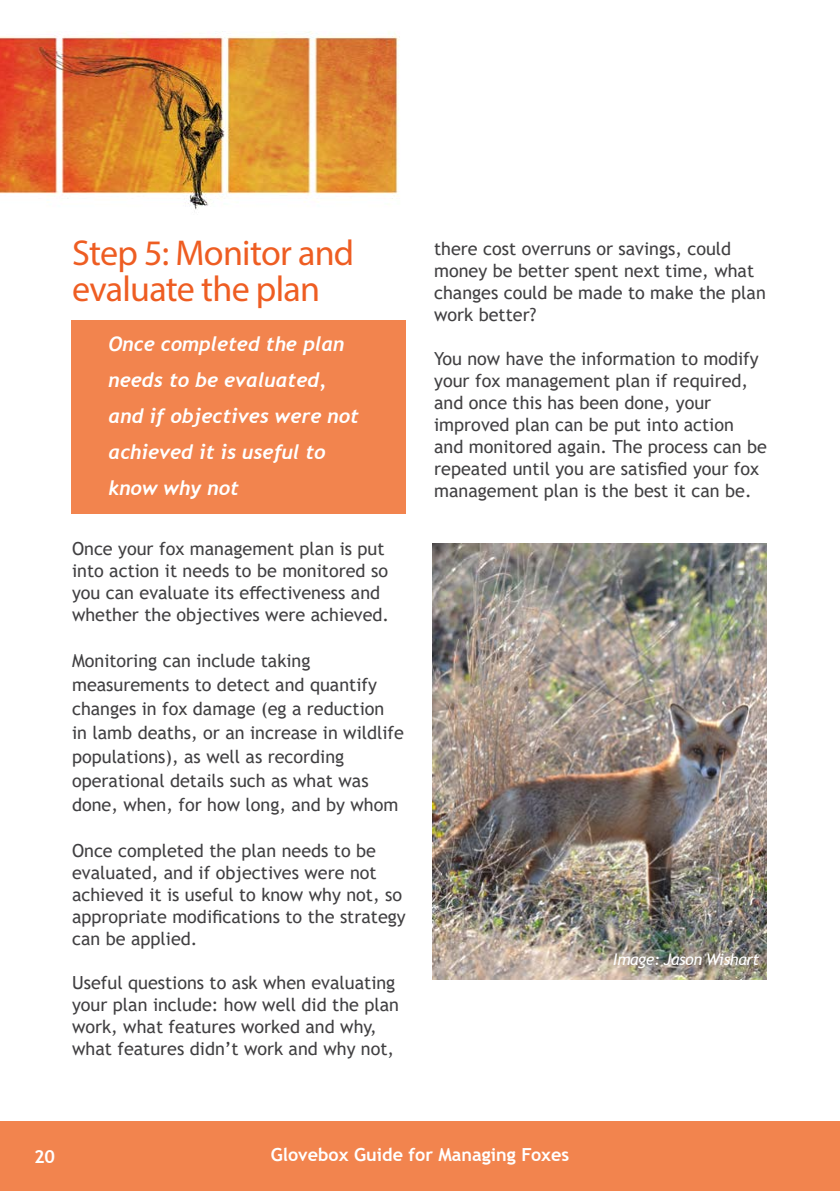
<style>
.page{position:relative;width:840px;height:1191px;background:#fff}
.page>*{position:absolute;margin:0;border:0;box-sizing:border-box;transform-origin:0 0}
.t1{font:36px/36px "Myriad Pro";letter-spacing:-.02em;color:#ee5d22}
.t2{font:italic 700 20px/36px "Trebuchet";color:#fff}
.t3{font:18px/22px "Trebuchet MS";color:#414042}
.t4{font:700 18px "Trebuchet MS";color:#fff}
.t5{font:italic 16px "Trebuchet MS";letter-spacing:-.025em;color:#fff}
</style>
<div class="page">
<div style="left:0;top:1121px;width:839px;height:70px;background:#f2844e"></div>
<img style="left:0;top:31px;width:400px;height:181px">
<div style="left:71px;top:320px;width:334px;height:194px;background:#f2844e"></div>
<img style="left:432px;top:544px;width:334px;height:435px">
<h1 class="t1" style="left:72px;top:234px;width:283px">Step 5: Monitor and evaluate the plan</h1>
<p class="t2" style="left:108px;top:326px;width:252px">Once completed the plan needs to be evaluated, and if objectives were not achieved it is useful to know why not</p>
<p class="t3" style="left:72px;top:537px;width:318px">Once your fox management plan is put into action it needs to be monitored so you can evaluate its effectiveness and whether the objectives were achieved.</p>
<p class="t3" style="left:72px;top:648px;width:333px;line-height:24px">Monitoring can include taking measurements to detect and quantify changes in fox damage (eg a reduction<br>in lamb deaths, or an increase in wildlife populations), as well as recording operational details such as what was done, when, for how long, and by whom</p>
<p class="t3" style="left:72px;top:839px;width:335px">Once completed the plan needs to be evaluated, and if objectives were not achieved it is useful to know why not, so appropriate modifications to the strategy can be applied.</p>
<p class="t3" style="left:72px;top:971px;width:328px">Useful questions to ask when evaluating your plan include: how well did the plan work, what features worked and why, what features didn’t work and why not,</p>
<p class="t3" style="left:434px;top:238px;width:333px">there cost overruns or savings, could money be better spent next time, what changes could be made to make the plan work better?</p>
<p class="t3" style="left:434px;top:348px;width:334px">You now have the information to modify your fox management plan if required, and once this has been done, your improved plan can be put into action and monitored again. The process can be repeated until you are satisfied your fox management plan is the best it can be.</p>
<p class="t5" style="left:613px;top:949px;width:147px">Image: Jason Wishart</p>
<p class="t4" style="left:34px;top:1145px;width:23px">20</p>
<p class="t4" style="left:270px;top:1143px;width:300px">Glovebox Guide for Managing Foxes</p>
</div>
